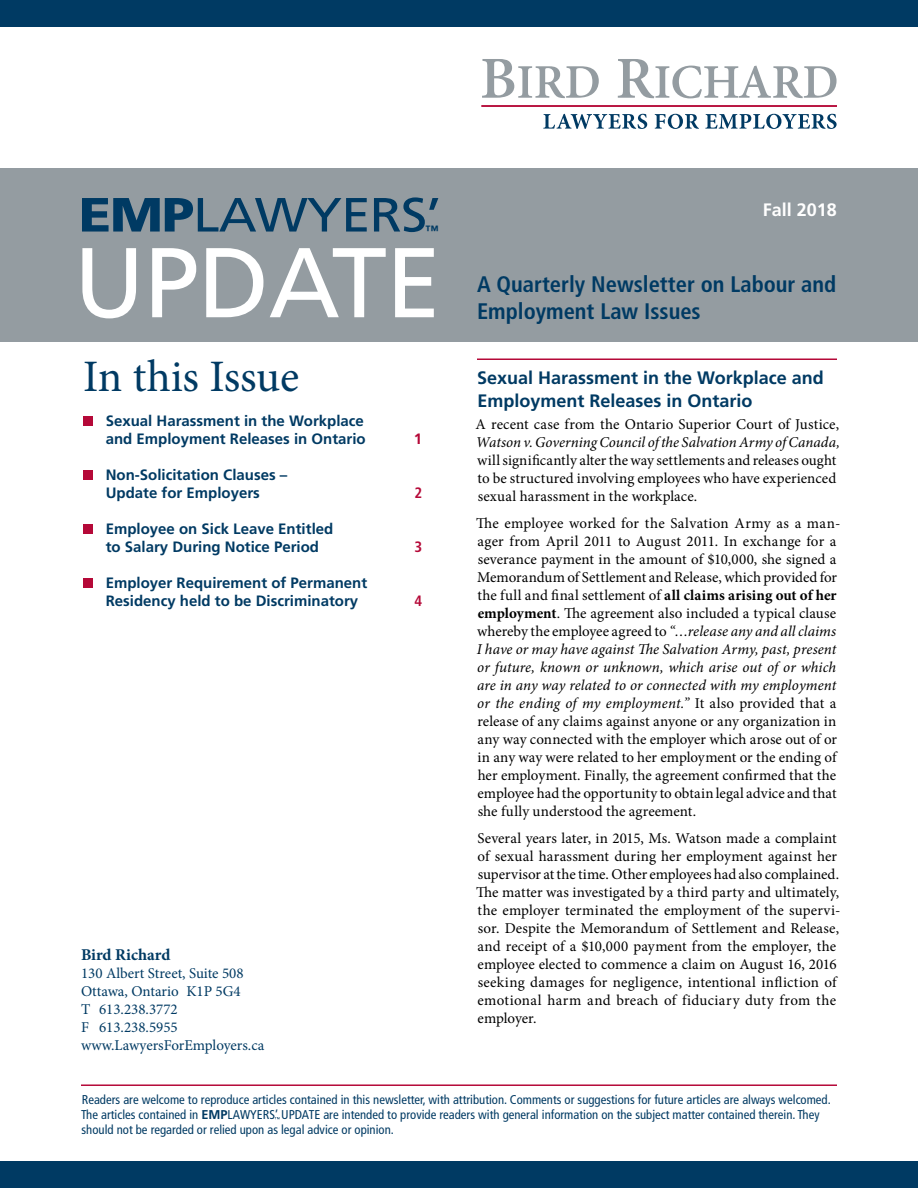
<style>
.page{position:relative;width:918px;height:1188px;background:#fff}
.page>*{position:absolute;margin:0;border:0;box-sizing:border-box;transform-origin:0 0}
.t1{font:99px "Frutiger";letter-spacing:-.01em;color:#fff}
.t2{font:48px "Frutiger";letter-spacing:-.015em;color:#003a63;scale:1.1 1}
.t3{font:45px "Minion Pro";letter-spacing:-.005em;color:#003a63}
.t4{font:700 condensed 22.5px "Frutiger";color:#003a63}
.t5{font:700 18px/22.5px "Frutiger";color:#003a63}
.t6{font:700 18px "Frutiger";color:#fff}
.t7{font:700 16.5px "Minion Pro";color:#003a63}
.t8{font:15px/18px "Minion Pro";letter-spacing:.005em;color:#000}
.t9{font:700 15px/18px "Frutiger";color:#003a63}
.t10{font:15px/18px "Minion Pro";color:#003a63}
.t11{font:italic 15px "Minion Pro";letter-spacing:-.005em;color:#000}
.t12{font:700 condensed 15px "Frutiger";color:#b50938}
.t13{font:700 15px "Frutiger";color:#b50938}
.t14{font:700 13.5px "Frutiger";color:#003a63}
.t15{font:condensed 12.75px/15px "Frutiger";color:#003a63}
.s1{font-weight:900}
.s2{font-weight:700}
.s3{font-style:italic}
.s4{font-weight:700;font-stretch:normal}
</style>
<div class="page">
<div style="left:0;top:169px;width:918px;height:173px;background:#949ca1"></div>
<hr style="left:81px;top:1084px;width:756px;height:2px;background:#b50938">
<hr style="left:477px;top:358px;width:360px;height:2px;background:#b50938">
<svg style="left:482px;top:59px;width:117px;height:39px"></svg>
<svg style="left:618px;top:59px;width:219px;height:39px"></svg>
<svg style="left:543px;top:114px;width:104px;height:15px"></svg>
<svg style="left:655px;top:114px;width:44px;height:15px"></svg>
<svg style="left:705px;top:114px;width:132px;height:15px"></svg>
<hr style="left:481px;top:105px;width:356px;height:2px;background:#b50938">
<div style="left:0;top:0;width:918px;height:27px;background:#003a63"></div>
<div style="left:0;top:1161px;width:918px;height:27px;background:#003a63"></div>
<div style="left:83px;top:417px;width:10px;height:9px;background:#b50938"></div>
<div style="left:83px;top:471px;width:10px;height:9px;background:#b50938"></div>
<div style="left:83px;top:525px;width:10px;height:9px;background:#b50938"></div>
<div style="left:83px;top:579px;width:10px;height:9px;background:#b50938"></div>
<h2 class="t2" style="left:79px;top:187px;width:331px"><span class="s1">EMP</span>LAWYERS’</h2>
<p class="t14" style="left:425px;top:223px;width:15px">™</p>
<h1 class="t1" style="left:74px;top:225px;width:369px">UPDATE</h1>
<h3 class="t3" style="left:83px;top:347px;width:218px">In this Issue</h3>
<p class="t9" style="left:106px;top:412px;width:262px">Sexual Harassment in the Workplace and Employment Releases in Ontario</p>
<p class="t9" style="left:106px;top:466px;width:183px">Non-Solicitation Clauses –<br>Update for Employers</p>
<p class="t9" style="left:106px;top:520px;width:229px">Employee on Sick Leave Entitled to Salary During Notice Period</p>
<p class="t9" style="left:106px;top:574px;width:263px">Employer Requirement of Permanent<br>Residency held to be Discriminatory</p>
<p class="t13" style="left:414px;top:430px;width:10px">1</p>
<p class="t12" style="left:414px;top:484px;width:9px">2</p>
<p class="t12" style="left:414px;top:538px;width:9px">3</p>
<p class="t12" style="left:414px;top:592px;width:9px">4</p>
<p class="t7" style="left:81px;top:944px;width:91px">Bird Richard</p>
<p class="t10" style="left:81px;top:965px;width:185px">130 Albert Street, Suite 508<br>Ottawa, Ontario K1P 5G4<br>T 613.238.3772<br>F 613.238.5955 www.LawyersForEmployers.ca</p>
<p class="t6" style="left:763px;top:199px;width:76px">Fall 2018</p>
<h3 class="t4" style="left:477px;top:271px;width:361px">A Quarterly Newsletter on Labour and</h3>
<h3 class="t4" style="left:477px;top:298px;width:225px">Employment Law Issues</h3>
<p class="t5" style="left:477px;top:367px;width:348px">Sexual Harassment in the Workplace and<br>Employment Releases in Ontario</p>
<p class="t8" style="left:476px;top:415px;width:365px">A recent case from the Ontario Superior Court of Justice,</p>
<p class="t11" style="left:476px;top:432px;width:365px">Watson v. Governing Council of the Salvation Army of Canada,</p>
<p class="t8" style="left:477px;top:451px;width:361px;text-align:justify">will significantly alter the way settlements and releases ought to be structured involving employees who have experienced sexual harassment in the workplace.</p>
<p class="t8" style="left:476px;top:514px;width:366px">The employee worked for the Salvation Army as a man&shy;ager from April 2011 to August 2011. In exchange for a severance payment in the amount of $10,000, she signed a Memorandum of Settlement and Release, which provided for the full and final settlement of <span class="s2">all claims arising out of her employment</span>. The agreement also included a typical clause whereby the employee agreed to <span class="s3">“…release any and all claims I have or may have against The Salvation Army, past, present or future, known or unknown, which arise out of or which are in any way related to or connected with my employment or the ending of my employment.”</span> It also provided that a release of any claims against anyone or any organization in any way connected with the employer which arose out of or in any way were related to her employment or the ending of her employment. Finally, the agreement confirmed that the employee had the opportunity to obtain legal advice and that she fully understood the agreement.</p>
<p class="t8" style="left:476px;top:829px;width:366px">Several years later, in 2015, Ms. Watson made a complaint of sexual harassment during her employment against her supervisor at the time. Other employees had also complained.<br>The matter was investigated by a third party and ultimately, the employer terminated the employment of the supervi&shy;sor. Despite the Memorandum of Settlement and Release, and receipt of a $10,000 payment from the employer, the employee elected to commence a claim on August 16, 2016 seeking damages for negligence, intentional infliction of emotional harm and breach of fiduciary duty from the employer.</p>
<p class="t15" style="left:81px;top:1092px;width:751px">Readers are welcome to reproduce articles contained in this newsletter, with attribution. Comments or suggestions for future articles are always welcomed.<br>The articles contained in <span class="s4">EMP</span>LAWYERS’ UPDATE are intended to provide readers with general information on the subject matter contained therein. They should not be regarded or relied upon as legal advice or opinion.</p>
</div>
